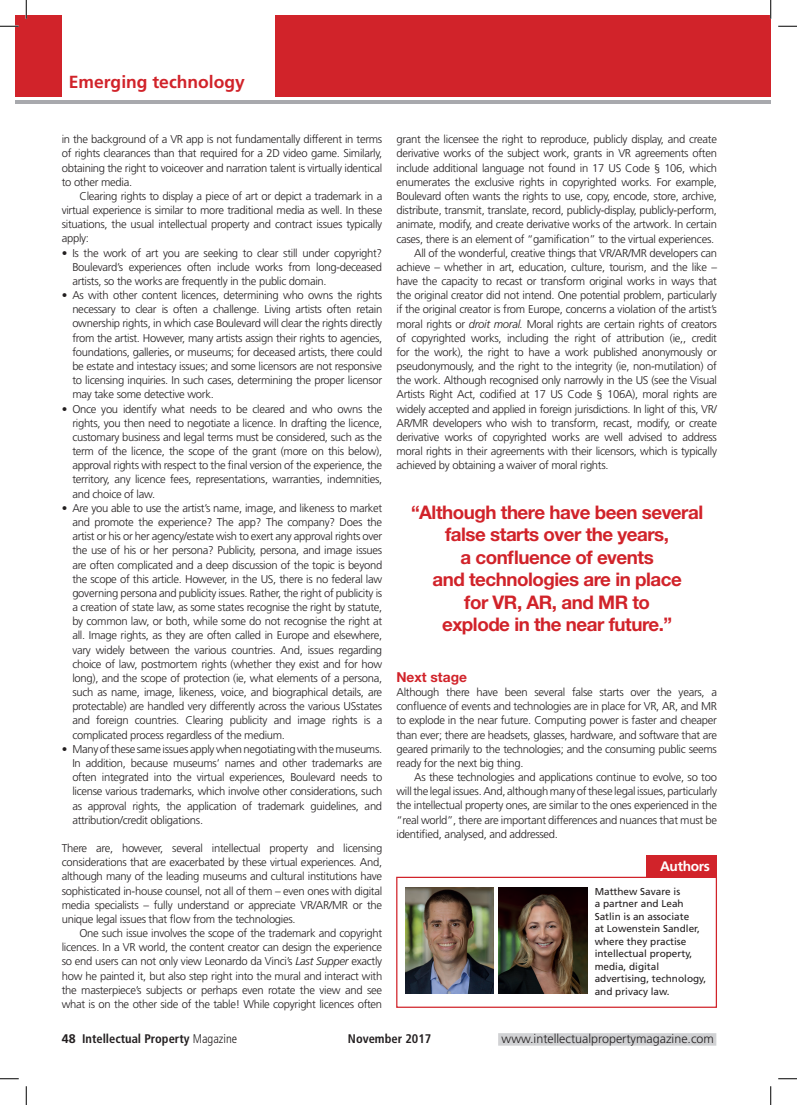
<style>
.page{position:relative;width:797px;height:1105px;background:#fff}
.page>*{position:absolute;margin:0;border:0;box-sizing:border-box;transform-origin:0 0}
.t1{font:700 18.75px/22.5px "Helvetica Neue LT Std";letter-spacing:-.025em;color:#d1232a;text-align:center}
.t2{font:700 17.5px "Frutiger LT Std";color:#d1232a}
.t3{font:700 13.75px "Helvetica Neue LT Std";color:#d1232a}
.t4{font:700 13.75px "Frutiger LT Std";letter-spacing:-.025em;color:#fff}
.t5{font:700 condensed 12.5px "Frutiger LT Std";color:#231f20}
.t6{font:300 12.5px "Frutiger LT Std";color:#231f20}
.t7{font:300 11.25px/14.1px "Frutiger LT Std";letter-spacing:-.025em;color:#231f20;text-align:justify}
.t8{font:10px/12.5px "Frutiger LT Std";color:#231f20}
.s1{font-style:italic}
.s2{font-stretch:normal}
.s3{font-weight:300}
</style>
<div class="page">
<div style="left:498px;top:1033px;width:218px;height:13px;background:#d1d2d4"></div>
<div style="left:16px;top:16px;width:754px;height:81px;background:#d1232a"></div>
<div style="left:62px;top:16px;width:212px;height:83px;background:#fff"></div>
<hr style="left:16px;top:101px;width:754px;height:3px;background:#a8a9ad">
<div style="left:396px;top:877px;width:321px;height:131px;border:1px solid #d1232a"></div>
<div style="left:646px;top:855px;width:71px;height:22px;background:#d1232a"></div>
<img style="left:405px;top:887px;width:88px;height:107px">
<img style="left:499px;top:887px;width:88px;height:107px">
<svg style="left:0;top:25px;width:19px;height:2px"></svg>
<svg style="left:778px;top:25px;width:19px;height:2px"></svg>
<svg style="left:0;top:1078px;width:19px;height:1px"></svg>
<svg style="left:778px;top:1078px;width:19px;height:1px"></svg>
<svg style="left:25px;top:0;width:2px;height:19px"></svg>
<svg style="left:25px;top:1086px;width:2px;height:19px"></svg>
<svg style="left:770px;top:0;width:1px;height:19px"></svg>
<svg style="left:770px;top:1086px;width:1px;height:19px"></svg>
<h2 class="t2" style="left:69px;top:71px;width:177px">Emerging technology</h2>
<p class="t7" style="left:62px;top:132px;width:322px">in the background of a VR app is not fundamentally different in terms of rights clearances than that required for a 2D video game. Similarly, obtaining the right to voiceover and narration talent is virtually identical to other media.</p>
<p class="t7" style="left:62px;top:189px;width:322px;text-indent:18px">Clearing rights to display a piece of art or depict a trademark in a virtual experience is similar to more traditional media as well. In these situations, the usual intellectual property and contract issues typically apply:</p>
<p class="t7" style="left:72px;top:246px;width:311px;text-indent:-11px">• Is the work of art you are seeking to clear still under copyright?<br>Boulevard’s experiences often include works from long-deceased artists, so the works are frequently in the public domain.</p>
<p class="t7" style="left:72px;top:288px;width:311px;text-indent:-11px">• As with other content licences, determining who owns the rights necessary to clear is often a challenge. Living artists often retain ownership rights, in which case Boulevard will clear the rights directly from the artist. However, many artists assign their rights to agencies, foundations, galleries, or museums; for deceased artists, there could be estate and intestacy issues; and some licensors are not responsive to licensing inquiries. In such cases, determining the proper licensor may take some detective work.</p>
<p class="t7" style="left:72px;top:402px;width:311px;text-indent:-11px">• Once you identify what needs to be cleared and who owns the rights, you then need to negotiate a licence. In drafting the licence, customary business and legal terms must be considered, such as the term of the licence, the scope of the grant (more on this below), approval rights with respect to the final version of the experience, the territory, any licence fees, representations, warranties, indemnities, and choice of law.</p>
<p class="t7" style="left:72px;top:501px;width:311px;text-indent:-11px">• Are you able to use the artist’s name, image, and likeness to market and promote the experience? The app? The company? Does the artist or his or her agency/estate wish to exert any approval rights over the use of his or her persona? Publicity, persona, and image issues are often complicated and a deep discussion of the topic is beyond the scope of this article. However, in the US, there is no federal law governing persona and publicity issues. Rather, the right of publicity is a creation of state law, as some states recognise the right by statute, by common law, or both, while some do not recognise the right at all. Image rights, as they are often called in Europe and elsewhere, vary widely between the various countries. And, issues regarding choice of law, postmortem rights (whether they exist and for how long), and the scope of protection (ie, what elements of a persona, such as name, image, likeness, voice, and biographical details, are protectable) are handled very differently across the various USstates and foreign countries. Clearing publicity and image rights is a complicated process regardless of the medium.</p>
<p class="t7" style="left:72px;top:742px;width:311px;text-indent:-11px">• Many of these same issues apply when negotiating with the museums.<br>In addition, because museums’ names and other trademarks are often integrated into the virtual experiences, Boulevard needs to license various trademarks, which involve other considerations, such as approval rights, the application of trademark guidelines, and attribution/credit obligations.</p>
<p class="t7" style="left:62px;top:841px;width:322px">There are, however, several intellectual property and licensing considerations that are exacerbated by these virtual experiences. And, although many of the leading museums and cultural institutions have sophisticated in-house counsel, not all of them – even ones with digital media specialists – fully understand or appreciate VR/AR/MR or the unique legal issues that flow from the technologies.</p>
<p class="t7" style="left:62px;top:926px;width:322px;text-indent:18px">One such issue involves the scope of the trademark and copyright licences. In a VR world, the content creator can design the experience so end users can not only view Leonardo da Vinci’s <span class="s1">Last Supper</span> exactly how he painted it, but also step right into the mural and interact with the masterpiece’s subjects or perhaps even rotate the view and see what is on the other side of the table! While copyright licences often</p>
<p class="t7" style="left:396px;top:133px;width:322px">grant the licensee the right to reproduce, publicly display, and create</p>
<p class="t7" style="left:396px;top:147px;width:322px">derivative works of the subject work, grants in VR agreements often</p>
<p class="t7" style="left:396px;top:161px;width:322px">include additional language not found in 17 US Code § 106, which</p>
<p class="t7" style="left:396px;top:175px;width:322px">enumerates the exclusive rights in copyrighted works. For example,</p>
<p class="t7" style="left:396px;top:189px;width:322px">Boulevard often wants the rights to use, copy, encode, store, archive,</p>
<p class="t7" style="left:396px;top:203px;width:322px">distribute, transmit, translate, record, publicly-display, publicly-perform,</p>
<p class="t7" style="left:396px;top:218px;width:322px">animate, modify, and create derivative works of the artwork. In certain</p>
<p class="t7" style="left:396px;top:232px;width:319px">cases, there is an element of “gamification” to the virtual experiences.</p>
<p class="t7" style="left:414px;top:246px;width:304px">All of the wonderful, creative things that VR/AR/MR developers can</p>
<p class="t7" style="left:396px;top:260px;width:322px">achieve – whether in art, education, culture, tourism, and the like –</p>
<p class="t7" style="left:396px;top:274px;width:322px">have the capacity to recast or transform original works in ways that</p>
<p class="t7" style="left:396px;top:288px;width:322px">the original creator did not intend. One potential problem, particularly</p>
<p class="t7" style="left:396px;top:303px;width:322px">if the original creator is from Europe, concerns a violation of the artist’s</p>
<p class="t7" style="left:396px;top:317px;width:322px">moral rights or <span class="s1">droit moral.</span> Moral rights are certain rights of creators</p>
<p class="t7" style="left:396px;top:331px;width:322px">of copyrighted works, including the right of attribution (ie,, credit</p>
<p class="t7" style="left:396px;top:345px;width:322px">for the work), the right to have a work published anonymously or</p>
<p class="t7" style="left:396px;top:359px;width:322px">pseudonymously, and the right to the integrity (ie, non-mutilation) of</p>
<p class="t7" style="left:396px;top:373px;width:322px">the work. Although recognised only narrowly in the US (see the Visual</p>
<p class="t7" style="left:396px;top:388px;width:322px">Artists Right Act, codified at 17 US Code § 106A), moral rights are</p>
<p class="t7" style="left:396px;top:402px;width:322px">widely accepted and applied in foreign jurisdictions. In light of this, VR/</p>
<p class="t7" style="left:396px;top:416px;width:322px">AR/MR developers who wish to transform, recast, modify, or create</p>
<p class="t7" style="left:396px;top:430px;width:322px">derivative works of copyrighted works are well advised to address</p>
<p class="t7" style="left:396px;top:444px;width:322px">moral rights in their agreements with their licensors, which is typically</p>
<p class="t7" style="left:396px;top:459px;width:214px">achieved by obtaining a waiver of moral rights.</p>
<h1 class="t1" style="left:411px;top:500px;width:294px">“Although there have been several false starts over the years,<br>a confluence of events<br>and technologies are in place<br>for VR, AR, and MR to<br>explode in the near future.”</h1>
<p class="t3" style="left:396px;top:668px;width:72px">Next stage</p>
<p class="t7" style="left:396px;top:685px;width:322px">Although there have been several false starts over the years, a confluence of events and technologies are in place for VR, AR, and MR to explode in the near future. Computing power is faster and cheaper than ever; there are headsets, glasses, hardware, and software that are geared primarily to the technologies; and the consuming public seems ready for the next big thing.</p>
<p class="t7" style="left:396px;top:770px;width:322px;text-indent:18px">As these technologies and applications continue to evolve, so too will the legal issues. And, although many of these legal issues, particularly the intellectual property ones, are similar to the ones experienced in the “real world”, there are important differences and nuances that must be identified, analysed, and addressed.</p>
<p class="t4" style="left:660px;top:858px;width:51px">Authors</p>
<p class="t8" style="left:594px;top:885px;width:113px">Matthew Savare is<br>a partner and Leah<br>Satlin is an associate<br>at Lowenstein Sandler, where they practise intellectual property, media, digital advertising, technology, and privacy law.</p>
<p class="t5" style="left:62px;top:1031px;width:177px"><span class="s2">48</span> Intellectual Property <span class="s3">Magazine</span></p>
<p class="t5" style="left:348px;top:1031px;width:85px">November 2017</p>
<p class="t6" style="left:501px;top:1032px;width:214px">www.intellectualpropertymagazine.com</p>
</div>
